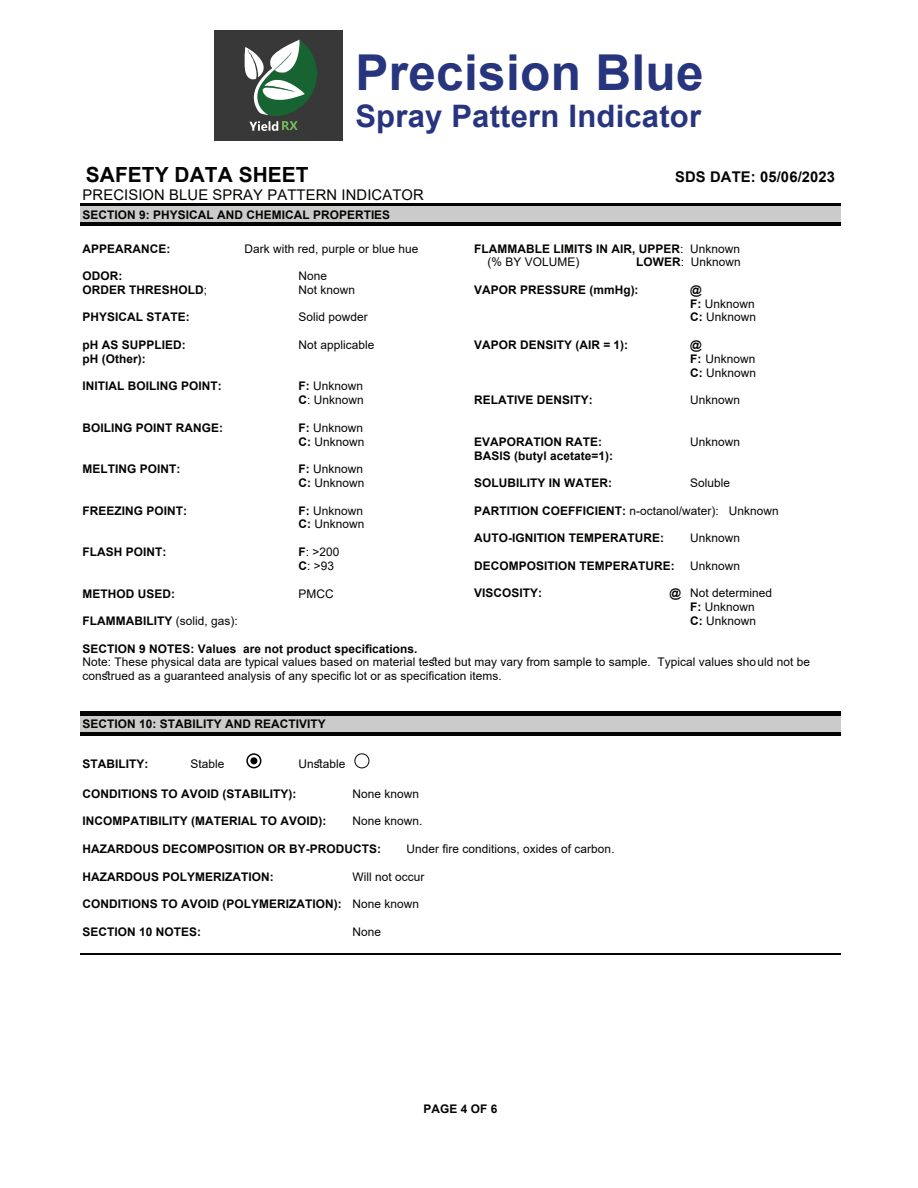
<style>
.page{position:relative;width:918px;height:1188px;background:#fff}
.page>*{position:absolute;margin:0;border:0;box-sizing:border-box;transform-origin:0 0}
.t1{font:700 49.5px "Arial";letter-spacing:.005em;color:#27347e}
.t2{font:700 31.05px "Arial";letter-spacing:.005em;color:#27347e}
.t3{font:700 20.85px "Arial";letter-spacing:.005em;color:#040503}
.t4{font:14.7px "Arial";letter-spacing:.01em;color:#040503}
.t5{font:700 14.7px "Arial";letter-spacing:.01em;color:#040503}
.t6{font:700 11.85px/13.6px "Arial";letter-spacing:.005em;color:#040503}
.t7{font:11.85px/13.6px "Arial";letter-spacing:.005em;color:#040503}
.s1{font-weight:400}
.s2{font-weight:700}
</style>
<div class="page">
<div style="left:80px;top:206px;width:761px;height:17px;background:#cbcbcb"></div>
<hr style="left:80px;top:204px;width:761px;height:2px;background:#040503">
<hr style="left:80px;top:223px;width:761px;height:2px;background:#040503">
<hr style="left:80px;top:225px;width:761px;height:1px;background:#040503">
<hr style="left:80px;top:712px;width:761px;height:1px;background:#040503">
<div style="left:80px;top:715px;width:761px;height:17px;background:#cbcbcb"></div>
<hr style="left:80px;top:713px;width:761px;height:2px;background:#040503">
<hr style="left:80px;top:732px;width:761px;height:2px;background:#040503">
<hr style="left:80px;top:734px;width:761px;height:1px;background:#040503">
<svg style="left:246px;top:753px;width:15px;height:15px"></svg>
<svg style="left:354px;top:753px;width:15px;height:15px"></svg>
<hr style="left:80px;top:954px;width:761px;height:1px;background:#040503">
<div style="left:214px;top:30px;width:129px;height:111px;background:#373837"></div>
<svg style="left:245px;top:39px;width:72px;height:92px"></svg>
<h1 class="t1" style="left:355px;top:37px;width:350px">Precision Blue</h1>
<h2 class="t2" style="left:355px;top:94px;width:347px">Spray Pattern Indicator</h2>
<h3 class="t3" style="left:86px;top:160px;width:224px">SAFETY DATA SHEET</h3>
<p class="t5" style="left:675px;top:166px;width:161px">SDS DATE: 05/06/2023</p>
<p class="t4" style="left:83px;top:185px;width:343px">PRECISION BLUE SPRAY PATTERN INDICATOR</p>
<p class="t6" style="left:83px;top:208px;width:309px">SECTION 9: PHYSICAL AND CHEMICAL PROPERTIES</p>
<p class="t6" style="left:83px;top:242px;width:89px">APPEARANCE:</p>
<p class="t7" style="left:245px;top:241px;width:175px">Dark with red, purple or blue hue</p>
<p class="t6" style="left:83px;top:269px;width:41px">ODOR:</p>
<p class="t7" style="left:299px;top:269px;width:30px">None</p>
<p class="t6" style="left:83px;top:283px;width:126px">ORDER THRESHOLD<span class="s1">;</span></p>
<p class="t7" style="left:299px;top:283px;width:58px">Not known</p>
<p class="t6" style="left:83px;top:310px;width:109px">PHYSICAL STATE:</p>
<p class="t7" style="left:299px;top:310px;width:71px">Solid powder</p>
<p class="t6" style="left:83px;top:338px;width:105px">pH AS SUPPLIED:</p>
<p class="t7" style="left:299px;top:338px;width:77px">Not applicable</p>
<p class="t6" style="left:83px;top:352px;width:65px">pH (Other):</p>
<p class="t6" style="left:83px;top:380px;width:141px">INITIAL BOILING POINT:</p>
<p class="t7" style="left:299px;top:379px;width:67px"><span class="s2">F:</span> Unknown<br><span class="s2">C</span>: Unknown</p>
<p class="t6" style="left:83px;top:421px;width:142px">BOILING POINT RANGE:</p>
<p class="t7" style="left:299px;top:421px;width:67px"><span class="s2">F:</span> Unknown<br><span class="s2">C:</span> Unknown</p>
<p class="t6" style="left:83px;top:462px;width:99px">MELTING POINT:</p>
<p class="t7" style="left:299px;top:462px;width:67px"><span class="s2">F:</span> Unknown<br><span class="s2">C:</span> Unknown</p>
<p class="t6" style="left:82px;top:504px;width:106px">FREEZING POINT:</p>
<p class="t7" style="left:298px;top:504px;width:67px"><span class="s2">F:</span> Unknown<br><span class="s2">C:</span> Unknown</p>
<p class="t6" style="left:82px;top:545px;width:85px">FLASH POINT:</p>
<p class="t7" style="left:298px;top:545px;width:42px"><span class="s2">F</span>: &gt;200<br><span class="s2">C</span>: &gt;93</p>
<p class="t6" style="left:82px;top:587px;width:94px">METHOD USED:</p>
<p class="t7" style="left:298px;top:586px;width:37px">PMCC</p>
<p class="t6" style="left:82px;top:614px;width:157px">FLAMMABILITY <span class="s1">(solid, gas):</span></p>
<p class="t6" style="left:487px;top:242px;width:254px;text-indent:-13px">FLAMMABLE LIMITS IN AIR, UPPER<span class="s1">: Unknown (% BY VOLUME)</span></p>
<p class="t7" style="left:636px;top:255px;width:106px"><span class="s2">LOWER</span>: Unknown</p>
<p class="t6" style="left:474px;top:283px;width:166px">VAPOR PRESSURE (mmHg):</p>
<p class="t7" style="left:690px;top:283px;width:67px"><span class="s2">@<br>F:</span> Unknown<br><span class="s2">C:</span> Unknown</p>
<p class="t6" style="left:474px;top:338px;width:156px">VAPOR DENSITY (AIR = 1):</p>
<p class="t7" style="left:690px;top:338px;width:68px"><span class="s2">@<br>F:</span> Unknown<br><span class="s2">C:</span> Unknown</p>
<p class="t6" style="left:474px;top:393px;width:120px">RELATIVE DENSITY:</p>
<p class="t7" style="left:690px;top:393px;width:51px">Unknown</p>
<p class="t6" style="left:474px;top:435px;width:129px">EVAPORATION RATE:</p>
<p class="t7" style="left:690px;top:434px;width:51px">Unknown</p>
<p class="t6" style="left:474px;top:449px;width:140px">BASIS (butyl acetate=1):</p>
<p class="t6" style="left:474px;top:476px;width:139px">SOLUBILITY IN WATER:</p>
<p class="t7" style="left:690px;top:476px;width:41px">Soluble</p>
<p class="t7" style="left:474px;top:504px;width:306px"><span class="s2">PARTITION COEFFICIENT:</span> n-octanol/water): Unknown</p>
<p class="t6" style="left:474px;top:531px;width:191px">AUTO-IGNITION TEMPERATURE:</p>
<p class="t7" style="left:690px;top:531px;width:51px">Unknown</p>
<p class="t6" style="left:474px;top:559px;width:202px">DECOMPOSITION TEMPERATURE:</p>
<p class="t7" style="left:690px;top:559px;width:51px">Unknown</p>
<p class="t6" style="left:474px;top:587px;width:69px">VISCOSITY:</p>
<p class="t7" style="left:670px;top:586px;width:104px;text-align:center"><span class="s2">@</span> Not determined<br><span class="s2">F:</span> Unknown<br><span class="s2">C:</span> Unknown</p>
<p class="t6" style="left:82px;top:642px;width:337px">SECTION 9 NOTES: Values are not product specifications.</p>
<p class="t7" style="left:82px;top:655px;width:729px;line-height:14.1px">Note: These physical data are typical values based on material tested but may vary from sample to sample. Typical values should not be construed as a guaranteed analysis of any specific lot or as specification items.</p>
<p class="t6" style="left:83px;top:717px;width:245px">SECTION 10: STABILITY AND REACTIVITY</p>
<p class="t6" style="left:83px;top:758px;width:67px">STABILITY:</p>
<p class="t7" style="left:191px;top:757px;width:35px">Stable</p>
<p class="t7" style="left:299px;top:757px;width:48px">Unstable</p>
<p class="t6" style="left:83px;top:787px;width:215px">CONDITIONS TO AVOID (STABILITY):</p>
<p class="t7" style="left:353px;top:787px;width:68px">None known</p>
<p class="t6" style="left:83px;top:814px;width:245px">INCOMPATIBILITY (MATERIAL TO AVOID):</p>
<p class="t7" style="left:353px;top:814px;width:72px">None known.</p>
<p class="t6" style="left:83px;top:842px;width:300px">HAZARDOUS DECOMPOSITION OR BY-PRODUCTS:</p>
<p class="t7" style="left:407px;top:842px;width:210px">Under fire conditions, oxides of carbon.</p>
<p class="t6" style="left:83px;top:870px;width:193px">HAZARDOUS POLYMERIZATION:</p>
<p class="t7" style="left:353px;top:870px;width:73px">Will not occur</p>
<p class="t6" style="left:83px;top:897px;width:338px">CONDITIONS TO AVOID (POLYMERIZATION): <span class="s1">None known</span></p>
<p class="t6" style="left:83px;top:925px;width:120px">SECTION 10 NOTES:</p>
<p class="t7" style="left:353px;top:925px;width:30px">None</p>
<p class="t6" style="left:424px;top:1102px;width:75px">PAGE 4 OF 6</p>
</div>
